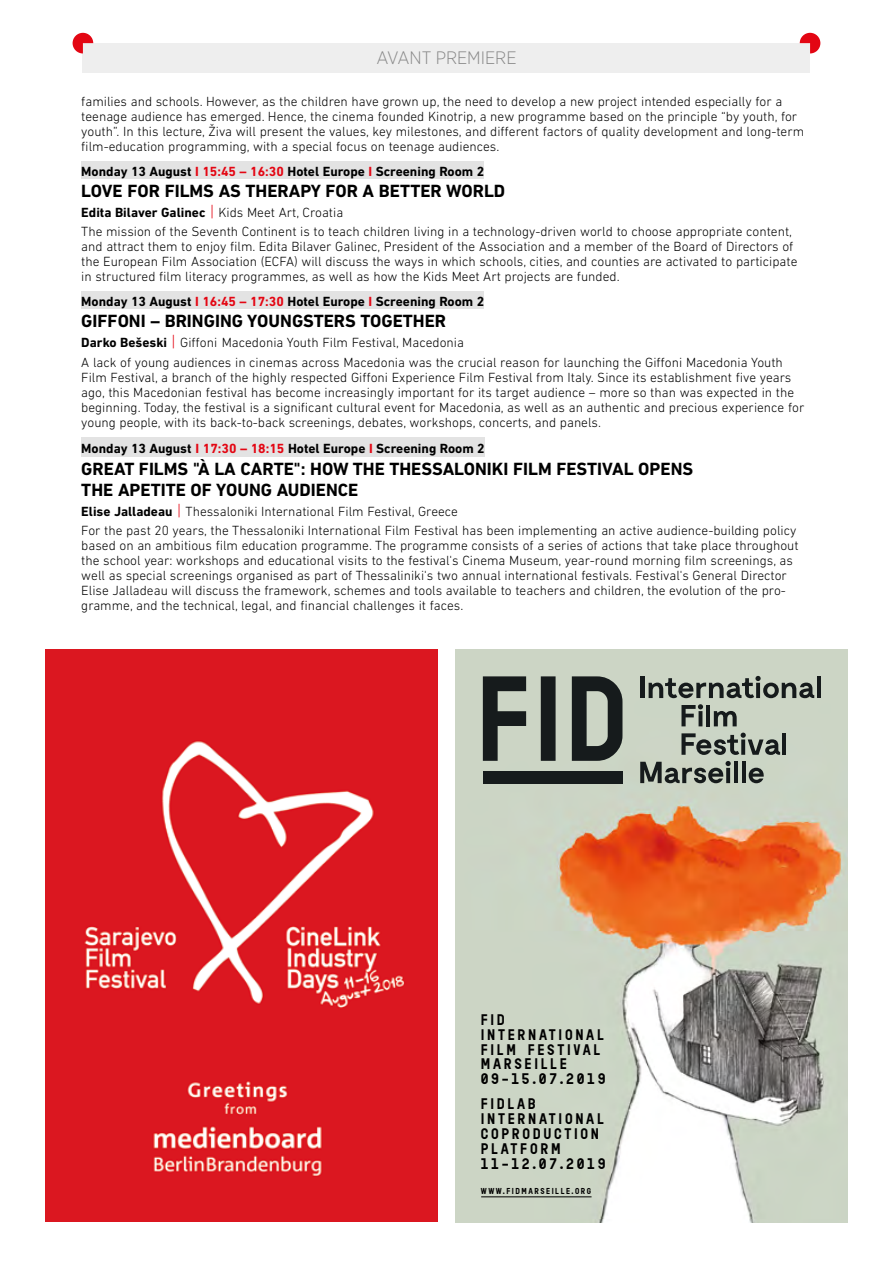
<style>
.page{position:relative;width:893px;height:1263px;background:#fff}
.page>*{position:absolute;margin:0;border:0;box-sizing:border-box;transform-origin:0 0}
.t1{font:700 18px/21.6px "DIN Next LT Pro";color:#000}
.t2{font:300 18px "Gotham Narrow";letter-spacing:-.005em;color:#878787}
.t3{font:300 13.5px/15px "DIN Next LT Pro";color:#000}
.t4{font:700 13.5px "DIN Next LT Pro";color:#000}
.t5{font:700 13.5px/14.9px "Reglo";letter-spacing:.2em;color:#000}
.t6{font:700 7.5px "Reglo";letter-spacing:.2em;color:#000}
.s1{color:#e30613}
.s2{font-weight:700}
.s3{font-size:16.5px;color:#e30613}
</style>
<div class="page">
<div style="left:83px;top:43px;width:727px;height:30px;background:#eee"></div>
<svg style="left:800px;top:33px;width:20px;height:20px"></svg>
<svg style="left:73px;top:33px;width:20px;height:20px"></svg>
<div style="left:81px;top:161px;width:403px;height:18px;background:#e3e3e3"></div>
<div style="left:81px;top:291px;width:403px;height:18px;background:#e3e3e3"></div>
<div style="left:81px;top:438px;width:404px;height:19px;background:#e3e3e3"></div>
<img style="left:455px;top:649px;width:393px;height:573px">
<svg style="left:483px;top:676px;width:139px;height:85px;background:#6c736c"></svg>
<div style="left:483px;top:771px;width:139px;height:12px;background:#161b1c"></div>
<hr style="left:640px;top:677px;width:4px;height:21px;background:#161b1c">
<svg style="left:649px;top:676px;width:165px;height:22px;background:#868e84"></svg>
<hr style="left:817px;top:676px;width:3px;height:22px;background:#161b1c">
<svg style="left:681px;top:704px;width:22px;height:22px"></svg>
<hr style="left:706px;top:705px;width:4px;height:21px;background:#161b1c">
<svg style="left:714px;top:711px;width:23px;height:15px"></svg>
<svg style="left:681px;top:733px;width:99px;height:22px;background:#828981"></svg>
<hr style="left:782px;top:733px;width:4px;height:22px;background:#161b1c">
<svg style="left:640px;top:761px;width:91px;height:22px;background:#7c837a"></svg>
<hr style="left:734px;top:761px;width:4px;height:22px;background:#161b1c">
<hr style="left:742px;top:761px;width:4px;height:22px;background:#161b1c">
<svg style="left:749px;top:768px;width:15px;height:15px"></svg>
<hr style="left:481px;top:1196px;width:110px;height:1px;background:#000">
<img style="left:45px;top:649px;width:393px;height:572px">
<h1 class="t2" style="left:376px;top:47px;width:142px">AVANT PREMIERE</h1>
<p class="t3" style="left:81px;top:94px;width:724px">families and schools. However, as the children have grown up, the need to develop a new project intended especially for a teenage audience has emerged. Hence, the cinema founded Kinotrip, a new programme based on the principle “by youth, for youth”. In this lecture, Živa will present the values, key milestones, and different factors of quality development and long-term film-education programming, with a special focus on teenage audiences.</p>
<p class="t4" style="left:81px;top:163px;width:404px">Monday 13 August <span class="s1">I 15:45 – 16:30</span> Hotel Europe <span class="s1">I</span> Screening Room 2</p>
<h1 class="t1" style="left:81px;top:180px;width:425px">LOVE FOR FILMS AS THERAPY FOR A BETTER WORLD</h1>
<p class="t3" style="left:81px;top:203px;width:712px;line-height:19.2px"><span class="s2">Edita Bilaver Galinec</span> <span class="s3">|</span> Kids Meet Art, Croatia<br>The mission of the Seventh Continent is to teach children living in a technology-driven world to choose appropriate content,</p>
<p class="t3" style="left:81px;top:239px;width:718px">and attract them to enjoy film. Edita Bilaver Galinec, President of the Association and a member of the Board of Directors of the European Film Association (ECFA) will discuss the ways in which schools, cities, and counties are activated to participate in structured film literacy programmes, as well as how the Kids Meet Art projects are funded.</p>
<p class="t4" style="left:81px;top:293px;width:404px">Monday 13 August <span class="s1">I 16:45 – 17:30</span> Hotel Europe <span class="s1">I</span> Screening Room 2</p>
<h1 class="t1" style="left:81px;top:310px;width:366px">GIFFONI – BRINGING YOUNGSTERS TOGETHER</h1>
<p class="t3" style="left:81px;top:333px;width:703px;line-height:19.2px"><span class="s2">Darko Bešeski</span> <span class="s3">|</span> Giffoni Macedonia Youth Film Festival, Macedonia<br>A lack of young audiences in cinemas across Macedonia was the crucial reason for launching the Giffoni Macedonia Youth</p>
<p class="t3" style="left:81px;top:369px;width:725px">Film Festival, a branch of the highly respected Giffoni Experience Film Festival from Italy. Since its establishment five years ago, this Macedonian festival has become increasingly important for its target audience – more so than was expected in the beginning. Today, the festival is a significant cultural event for Macedonia, as well as an authentic and precious experience for young people, with its back-to-back screenings, debates, workshops, concerts, and panels.</p>
<p class="t4" style="left:81px;top:441px;width:405px">Monday 13 August <span class="s1">I 17:30 – 18:15</span> Hotel Europe <span class="s1">I</span> Screening Room 2</p>
<h1 class="t1" style="left:81px;top:458px;width:613px">GREAT FILMS "À LA CARTE": HOW THE THESSALONIKI FILM FESTIVAL OPENS<br>THE APETITE OF YOUNG AUDIENCE</h1>
<p class="t3" style="left:81px;top:502px;width:717px;line-height:19.2px"><span class="s2">Elise Jalladeau</span> <span class="s3">|</span> Thessaloniki International Film Festival, Greece<br>For the past 20 years, the Thessaloniki International Film Festival has been implementing an active audience-building policy</p>
<p class="t3" style="left:81px;top:538px;width:719px">based on an ambitious film education programme. The programme consists of a series of actions that take place throughout the school year: workshops and educational visits to the festival's Cinema Museum, year-round morning film screenings, as well as special screenings organised as part of Thessaliniki's two annual international festivals. Festival's General Director Elise Jalladeau will discuss the framework, schemes and tools available to teachers and children, the evolution of the pro&shy;gramme, and the technical, legal, and financial challenges it faces.</p>
<p class="t5" style="left:481px;top:1013px;width:126px">FID<br>INTERNATIONAL<br>FILM FESTIVAL<br>MARSEILLE<br>09—15.07.2019</p>
<p class="t5" style="left:481px;top:1097px;width:126px">FIDLAB<br>INTERNATIONAL<br>COPRODUCTION<br>PLATFORM<br>11—12.07.2019</p>
<p class="t6" style="left:481px;top:1186px;width:112px">WWW.FIDMARSEILLE.ORG</p>
</div>
